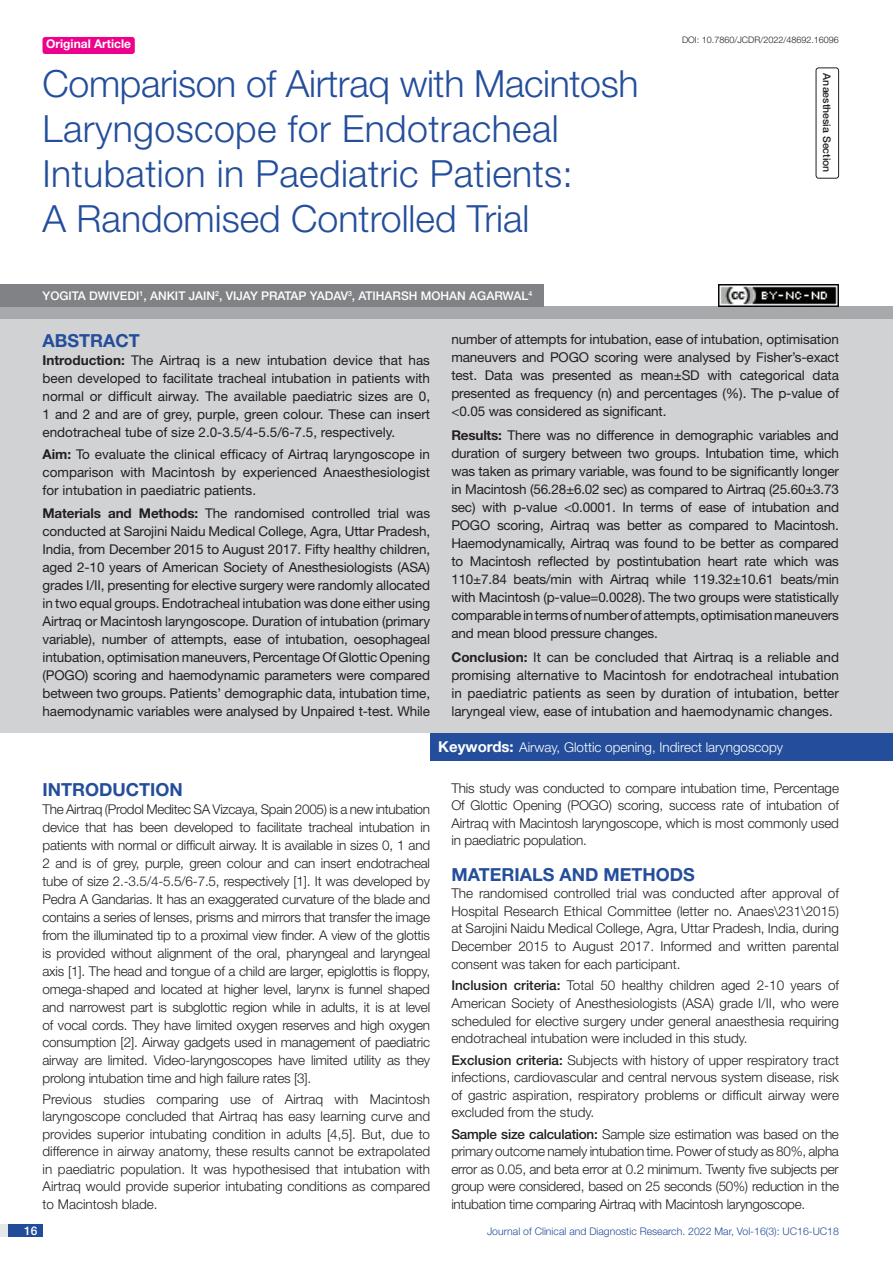
<style>
.page{position:relative;width:893px;height:1263px;background:#fff}
.page>*{position:absolute;margin:0;border:0;box-sizing:border-box;transform-origin:0 0}
.t1{font:300 37.5px/45px "Helvetica Neue";letter-spacing:.01em;color:#244e9b}
.Heading{font:700 18px "Helvetica Neue";color:#244e9b}
.Abstract_head{font:700 18px "Helvetica Neue";color:#244e9b}
.Body_text{font:300 13.5px/17.9px "Helvetica Neue";color:#231f20;text-align:justify}
.Abstract_Text{font:13.5px/18px "Helvetica Neue";letter-spacing:-.01em;color:#231f20;text-align:justify}
.Key_words{font:300 13.5px "Helvetica Neue";color:#fff}
.Author{font:500 12px "Helvetica Neue";color:#fff}
.t2{font:700 12px "Helvetica Neue";color:#fff}
.t3{font:300 10.5px "Helvetica Neue";color:#244e9b}
.section{font:500 10.5px "Helvetica Neue";color:#231f20}
.DOI{font:300 9px "Helvetica Neue";color:#231f20}
.s1{font-weight:700}
.s2{font-weight:700;font-size:15px}
.s3{font-weight:500}
</style>
<div class="page">
<div style="left:0;top:1224px;width:43px;height:13px;background:#e6e7e9"></div>
<div style="left:8px;top:1224px;width:35px;height:13px;background:#214c99"></div>
<div style="left:43px;top:37px;width:92px;height:17px;background:#ed028c;border-radius:3px"></div>
<div style="left:816px;top:67px;width:23px;height:112px;border:1px solid #231f20;border-radius:3px"></div>
<div style="left:0;top:307px;width:893px;height:12px;background:#a8a9ad"></div>
<div style="left:0;top:284px;width:543px;height:23px;background:#808285"></div>
<div style="left:0;top:319px;width:893px;height:414px;background:#d1d2d4"></div>
<div style="left:430px;top:733px;width:463px;height:27px;background:#244e9b"></div>
<img style="left:719px;top:284px;width:120px;height:23px">
<p class="t2" style="left:46px;top:37px;width:87px">Original Article</p>
<p class="t1" style="left:43px;top:60px;width:597px">Comparison of Airtraq with Macintosh Laryngoscope for Endotracheal Intubation in Paediatric Patients:<br>A Randomised Controlled Trial</p>
<p class="Author" style="left:43px;top:289px;width:191px">yogita dwivedi <sup>1</sup>, Ankit Jai n<sup>2</sup>, Vija</p>
<p class="Author" style="left:250px;top:289px;width:284px">y Pratap Yadav<sup>3</sup>, Atiharsh Mohan Agarwal<sup>4</sup></p>
<p class="DOI" style="left:682px;top:35px;width:158px">DOI: 10.7860/JCDR/2022/48692.16096</p>
<p class="section" style="left:833px;top:73px;width:101px;rotate:90deg">Anaesthesia Section</p>
<p class="Abstract_head" style="left:43px;top:329px;width:99px">ABSTRACT</p>
<p class="Abstract_Text" style="left:43px;top:351px;width:389px"><span class="s1">Introduction:</span> The Airtraq is a new intubation device that has been developed to facilitate tracheal intubation in patients with normal or difficult airway. The available paediatric sizes are 0, 1 and 2 and are of grey, purple, green colour. These can insert endotracheal tube of size 2.0-3.5/4-5.5/6-7.5, respectively.</p>
<p class="Abstract_Text" style="left:43px;top:445px;width:389px"><span class="s1">Aim:</span> To evaluate the clinical efficacy of Airtraq laryngoscope in comparison with Macintosh by experienced Anaesthesiologist for intubation in paediatric patients.</p>
<p class="Abstract_Text" style="left:43px;top:503px;width:389px"><span class="s1">Materials and Methods:</span> The randomised controlled trial was conducted at Sarojini Naidu Medical College, Agra, Uttar Pradesh, India, from December 2015 to August 2017. Fifty healthy children, aged 2-10 years of American Society of Anesthesiologists (ASA) grades I/II, presenting for elective surgery were randomly allocated in two equal groups. Endotracheal intubation was done either using Airtraq or Macintosh laryngoscope. Duration of intubation (primary variable), number of attempts, ease of intubation, oesophageal intubation, optimisation maneuvers, Percentage Of Glottic Opening (POGO) scoring and haemodynamic parameters were compared between two groups. Patients’ demographic data, intubation time, haemodynamic variables were analysed by Unpaired t-test. While</p>
<p class="Abstract_Text" style="left:451px;top:330px;width:389px">number of attempts for intubation, ease of intubation, optimisation maneuvers and POGO scoring were analysed by Fisher’s-exact test. Data was presented as mean±SD with categorical data presented as frequency (n) and percentages (%). The p-value of &lt;0.05 was considered as significant.</p>
<p class="Abstract_Text" style="left:451px;top:426px;width:389px"><span class="s1">Results:</span> There was no difference in demographic variables and duration of surgery between two groups. Intubation time, which was taken as primary variable, was found to be significantly longer in Macintosh (56.28±6.02 sec) as compared to Airtraq (25.60±3.73 sec) with p-value &lt;0.0001. In terms of ease of intubation and POGO scoring, Airtraq was better as compared to Macintosh.<br>Haemodynamically, Airtraq was found to be better as compared to Macintosh reflected by postintubation heart rate which was 110±7.84 beats/min with Airtraq while 119.32±10.61 beats/min with Macintosh (p-value=0.0028). The two groups were statistically comparable in terms of number of attempts, optimisation maneuvers and mean blood pressure changes.</p>
<p class="Abstract_Text" style="left:451px;top:648px;width:389px"><span class="s1">Conclusion:</span> It can be concluded that Airtraq is a reliable and promising alternative to Macintosh for endotracheal intubation in paediatric patients as seen by duration of intubation, better laryngeal view, ease of intubation and haemodynamic changes.</p>
<p class="Key_words" style="left:438px;top:739px;width:346px"><span class="s2">Keywords:</span> Airway, Glottic opening, Indirect laryngoscopy</p>
<p class="Heading" style="left:43px;top:779px;width:142px">INTRODUCTION</p>
<p class="Body_text" style="left:43px;top:800px;width:389px">The Airtraq (Prodol Meditec SA Vizcaya, Spain 2005) is a new intubation device that has been developed to facilitate tracheal intubation in patients with normal or difficult airway. It is available in sizes 0, 1 and 2 and is of grey, purple, green colour and can insert endotracheal tube of size 2.-3.5/4-5.5/6-7.5, respectively [1]. It was developed by Pedra A Gandarias. It has an exaggerated curvature of the blade and contains a series of lenses, prisms and mirrors that transfer the image from the illuminated tip to a proximal view finder. A view of the glottis is provided without alignment of the oral, pharyngeal and laryngeal axis [1]. The head and tongue of a child are larger, epiglottis is floppy, omega-shaped and located at higher level, larynx is funnel shaped and narrowest part is subglottic region while in adults, it is at level of vocal cords. They have limited oxygen reserves and high oxygen consumption [2]. Airway gadgets used in management of paediatric airway are limited. Video-laryngoscopes have limited utility as they prolong intubation time and high failure rates [3].</p>
<p class="Body_text" style="left:43px;top:1090px;width:389px">Previous studies comparing use of Airtraq with Macintosh laryngoscope concluded that Airtraq has easy learning curve and provides superior intubating condition in adults [4,5]. But, due to difference in airway anatomy, these results cannot be extrapolated in paediatric population. It was hypothesised that intubation with Airtraq would provide superior intubating conditions as compared to Macintosh blade.</p>
<p class="Body_text" style="left:451px;top:779px;width:389px;line-height:17.2px">This study was conducted to compare intubation time, Percentage Of Glottic Opening (POGO) scoring, success rate of intubation of Airtraq with Macintosh laryngoscope, which is most commonly used in paediatric population.</p>
<p class="Heading" style="left:451px;top:863px;width:245px">MATERIALS AND METHODS</p>
<p class="Body_text" style="left:451px;top:884px;width:389px">The randomised controlled trial was conducted after approval of Hospital Research Ethical Committee (letter no. Anaes\231\2015) at Sarojini Naidu Medical College, Agra, Uttar Pradesh, India, during December 2015 to August 2017. Informed and written parental consent was taken for each participant.</p>
<p class="Body_text" style="left:451px;top:976px;width:389px"><span class="s3">Inclusion criteria:</span> Total 50 healthy children aged 2-10 years of American Society of Anesthesiologists (ASA) grade I/II, who were scheduled for elective surgery under general anaesthesia requiring endotracheal intubation were included in this study.</p>
<p class="Body_text" style="left:451px;top:1051px;width:389px;line-height:17.4px"><span class="s3">Exclusion criteria:</span> Subjects with history of upper respiratory tract infections, cardiovascular and central nervous system disease, risk of gastric aspiration, respiratory problems or difficult airway were excluded from the study.</p>
<p class="Body_text" style="left:451px;top:1125px;width:389px;line-height:17.4px"><span class="s3">Sample size calculation:</span> Sample size estimation was based on the primary outcome namely intubation time. Power of study as 80%, alpha error as 0.05, and beta error at 0.2 minimum. Twenty five subjects per group were considered, based on 25 seconds (50%) reduction in the intubation time comparing Airtraq with Macintosh laryngoscope.</p>
<p class="Author" style="left:24px;top:1223px;width:15px">16</p>
<p class="t3" style="left:487px;top:1225px;width:353px">Journal of Clinical and Diagnostic Research. 2022 Mar, Vol-16(3): UC16-UC18</p>
</div>
